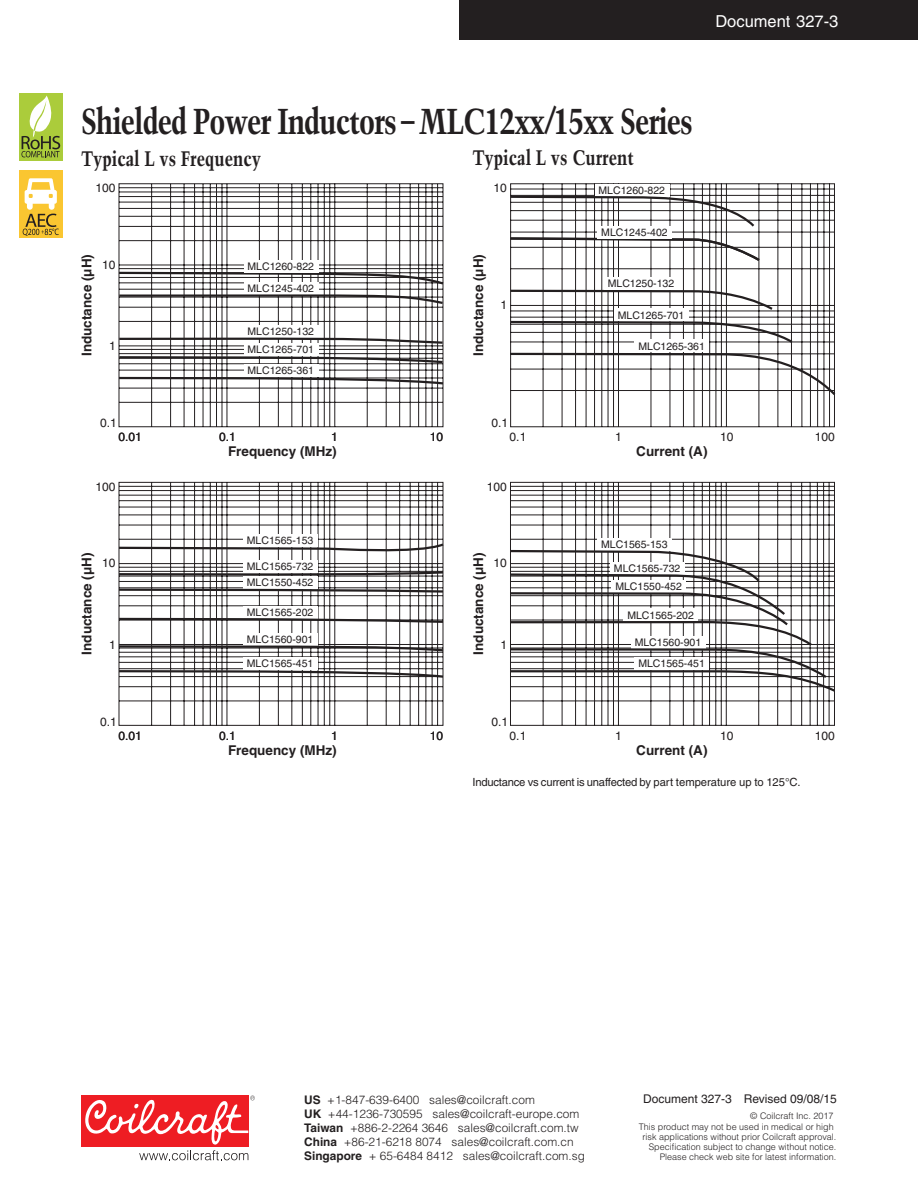
<style>
.page{position:relative;width:918px;height:1188px;background:#fff}
.page>*{position:absolute;margin:0;border:0;box-sizing:border-box;transform-origin:0 0}
.t1{font:700 condensed 36px "Trump Mediaeval";letter-spacing:-.03em;color:#231f20}
.Subhead_-_14_Point_T{font:700 condensed 21px "Trump Mediaeval";color:#231f20}
.t2{font:16.5px "Helvetica";color:#fff}
.t3{font:700 13.5px "Helvetica";color:#231f20}
.t4{font:12px "Helvetica";color:#231f20}
.t5{font:300 11.85px "Helvetica";color:#231f20}
.t6{font:700 11.85px/14.1px "Helvetica";color:#231f20}
.Notes{font:11.25px "Helvetica";letter-spacing:-.02em;color:#231f20}
.t7{font:10.5px/21.8px "Helvetica";color:#231f20;text-align:center}
.t8{font:300 9px/9.9px "Helvetica";color:#231f20;text-align:right}
</style>
<div class="page">
<div style="left:459px;top:0;width:459px;height:40px;background:#231f20"></div>
<div style="left:81px;top:1096px;width:167px;height:51px;background:#ee1d23"></div>
<svg style="left:85px;top:1096px;width:170px;height:64px"></svg>
<div style="left:19px;top:171px;width:44px;height:67px;background:#fac631"></div>
<svg style="left:23px;top:178px;width:36px;height:58px"></svg>
<div style="left:19px;top:93px;width:44px;height:67px;background:#abcc3b"></div>
<svg style="left:21px;top:96px;width:39px;height:61px"></svg>
<svg style="left:118px;top:183px;width:326px;height:245px"></svg>
<div style="left:244px;top:365px;width:74px;height:12px;background:#fff"></div>
<svg style="left:118px;top:376px;width:326px;height:10px"></svg>
<div style="left:244px;top:344px;width:74px;height:12px;background:#fff"></div>
<svg style="left:118px;top:355px;width:326px;height:9px"></svg>
<div style="left:244px;top:325px;width:74px;height:13px;background:#fff"></div>
<svg style="left:118px;top:336px;width:326px;height:9px"></svg>
<svg style="left:118px;top:271px;width:326px;height:35px"></svg>
<div style="left:244px;top:260px;width:74px;height:12px;background:#fff"></div>
<svg style="left:118px;top:482px;width:326px;height:244px"></svg>
<div style="left:243px;top:561px;width:75px;height:12px;background:#fff"></div>
<div style="left:243px;top:535px;width:75px;height:12px;background:#fff"></div>
<svg style="left:118px;top:542px;width:326px;height:12px"></svg>
<svg style="left:118px;top:570px;width:326px;height:109px"></svg>
<div style="left:243px;top:658px;width:75px;height:12px;background:#fff"></div>
<svg style="left:510px;top:183px;width:325px;height:245px"></svg>
<svg style="left:510px;top:236px;width:326px;height:161px"></svg>
<div style="left:597px;top:226px;width:75px;height:12px;background:#fff"></div>
<div style="left:595px;top:184px;width:74px;height:13px;background:#fff"></div>
<div style="left:604px;top:277px;width:75px;height:13px;background:#fff"></div>
<div style="left:614px;top:309px;width:75px;height:12px;background:#fff"></div>
<div style="left:635px;top:339px;width:74px;height:13px;background:#fff"></div>
<svg style="left:510px;top:195px;width:247px;height:34px"></svg>
<svg style="left:510px;top:482px;width:325px;height:244px"></svg>
<div style="left:597px;top:538px;width:75px;height:13px;background:#fff"></div>
<svg style="left:510px;top:549px;width:325px;height:145px"></svg>
<h3 class="t2" style="left:715px;top:11px;width:124px">Document 327-3</h3>
<h1 class="t1" style="left:81px;top:99px;width:614px">Shielded Power Inductors – MLC12xx/15xx Series</h1>
<p class="Subhead_-_14_Point_T" style="left:81px;top:145px;width:182px">Typical L vs Frequency</p>
<p class="Subhead_-_14_Point_T" style="left:472px;top:145px;width:163px">Typical L vs Current</p>
<p class="t4" style="left:95px;top:181px;width:22px">100</p>
<p class="t4" style="left:494px;top:181px;width:15px">10</p>
<p class="t7" style="left:599px;top:179px;width:68px">MLC1260-822</p>
<p class="t7" style="left:601px;top:221px;width:68px">MLC1245-402</p>
<p class="t3" style="left:79px;top:356px;width:104px;rotate:-90deg">Inductance (µH)</p>
<p class="t4" style="left:102px;top:257px;width:15px">10</p>
<p class="t4" style="left:109px;top:339px;width:8px">1</p>
<p class="t7" style="left:248px;top:255px;width:68px">MLC1260-822</p>
<p class="t7" style="left:248px;top:277px;width:68px">MLC1245-402</p>
<p class="t7" style="left:248px;top:320px;width:68px">MLC1250-132</p>
<p class="t7" style="left:248px;top:339px;width:68px">MLC1265-701</p>
<p class="t3" style="left:470px;top:356px;width:104px;rotate:-90deg">Inductance (µH)</p>
<p class="t4" style="left:501px;top:298px;width:8px">1</p>
<p class="t7" style="left:608px;top:272px;width:68px">MLC1250-132</p>
<p class="t7" style="left:618px;top:305px;width:68px">MLC1265-701</p>
<p class="t7" style="left:638px;top:335px;width:68px">MLC1265-361</p>
<p class="t7" style="left:248px;top:360px;width:68px">MLC1265-361</p>
<p class="t4" style="left:100px;top:416px;width:18px">0.1</p>
<p class="t4" style="left:492px;top:416px;width:18px">0.1</p>
<p class="t4" style="left:118px;top:430px;width:25px">0.01</p>
<p class="t4" style="left:219px;top:430px;width:18px">0.1</p>
<p class="t4" style="left:331px;top:430px;width:8px">1</p>
<p class="t4" style="left:430px;top:430px;width:15px">10</p>
<p class="t3" style="left:228px;top:443px;width:110px">Frequency (MHz)</p>
<p class="t4" style="left:510px;top:430px;width:18px">0.1</p>
<p class="t4" style="left:615px;top:430px;width:8px">1</p>
<p class="t3" style="left:636px;top:443px;width:73px">Current (A)</p>
<p class="t4" style="left:720px;top:430px;width:15px">10</p>
<p class="t4" style="left:815px;top:430px;width:22px">100</p>
<p class="t4" style="left:95px;top:479px;width:22px">100</p>
<p class="t4" style="left:487px;top:479px;width:22px">100</p>
<p class="t3" style="left:79px;top:655px;width:104px;rotate:-90deg">Inductance (µH)</p>
<p class="t4" style="left:102px;top:556px;width:15px">10</p>
<p class="t4" style="left:109px;top:637px;width:8px">1</p>
<p class="t7" style="left:247px;top:530px;width:68px">MLC1565-153</p>
<p class="t7" style="left:247px;top:556px;width:68px">MLC1565-732</p>
<p class="t7" style="left:247px;top:601px;width:68px">MLC1565-202</p>
<p class="t7" style="left:247px;top:572px;width:68px">MLC1550-452</p>
<p class="t7" style="left:247px;top:628px;width:68px">MLC1560-901</p>
<p class="t7" style="left:247px;top:653px;width:68px">MLC1565-451</p>
<p class="t3" style="left:470px;top:655px;width:104px;rotate:-90deg">Inductance (µH)</p>
<p class="t4" style="left:494px;top:556px;width:15px">10</p>
<p class="t4" style="left:501px;top:637px;width:8px">1</p>
<p class="t7" style="left:601px;top:533px;width:68px">MLC1565-153</p>
<p class="t7" style="left:614px;top:558px;width:68px">MLC1565-732</p>
<p class="t7" style="left:615px;top:575px;width:68px">MLC1550-452</p>
<p class="t7" style="left:627px;top:604px;width:68px">MLC1565-202</p>
<p class="t7" style="left:635px;top:631px;width:72px">MLC1560-901<br>MLC1565-451</p>
<p class="t4" style="left:100px;top:714px;width:18px">0.1</p>
<p class="t4" style="left:118px;top:729px;width:25px">0.01</p>
<p class="t4" style="left:219px;top:729px;width:18px">0.1</p>
<p class="t4" style="left:331px;top:728px;width:8px">1</p>
<p class="t4" style="left:430px;top:728px;width:15px">10</p>
<p class="t3" style="left:228px;top:742px;width:110px">Frequency (MHz)</p>
<p class="t4" style="left:492px;top:714px;width:18px">0.1</p>
<p class="t4" style="left:510px;top:728px;width:18px">0.1</p>
<p class="t4" style="left:615px;top:728px;width:8px">1</p>
<p class="t3" style="left:636px;top:742px;width:73px">Current (A)</p>
<p class="t4" style="left:720px;top:728px;width:15px">10</p>
<p class="t4" style="left:815px;top:728px;width:22px">100</p>
<p class="Notes" style="left:472px;top:776px;width:330px">Inductance vs current is unaffected by part temperature up to 125°C.</p>
<p class="t5" style="left:327px;top:1092px;width:209px">+1-847-639-6400 sales@coilcraft.com</p>
<p class="t5" style="left:328px;top:1106px;width:253px">+44-1236-730595 sales@coilcraft-europe.com</p>
<p class="t5" style="left:350px;top:1121px;width:230px">+886-2-2264 3646 sales@coilcraft.com.tw</p>
<p class="t5" style="left:344px;top:1135px;width:232px">+86-21-6218 8074 sales@coilcraft.com.cn</p>
<p class="t5" style="left:369px;top:1149px;width:218px">+ 65-6484 8412 sales@coilcraft.com.sg</p>
<p class="t6" style="left:304px;top:1093px;width:59px">US<br>UK<br>Taiwan<br>China<br>Singapore</p>
<p class="t4" style="left:643px;top:1092px;width:195px">Document 327-3 Revised 09/08/15</p>
<p class="t8" style="left:639px;top:1110px;width:196px;line-height:11.4px">© Coilcraft Inc. 2017<br>This product may not be used in medical or high</p>
<p class="t8" style="left:643px;top:1132px;width:195px">risk applications without prior Coilcraft approval.<br>Specification subject to change without notice.<br>Please check web site for latest information.</p>
</div>
